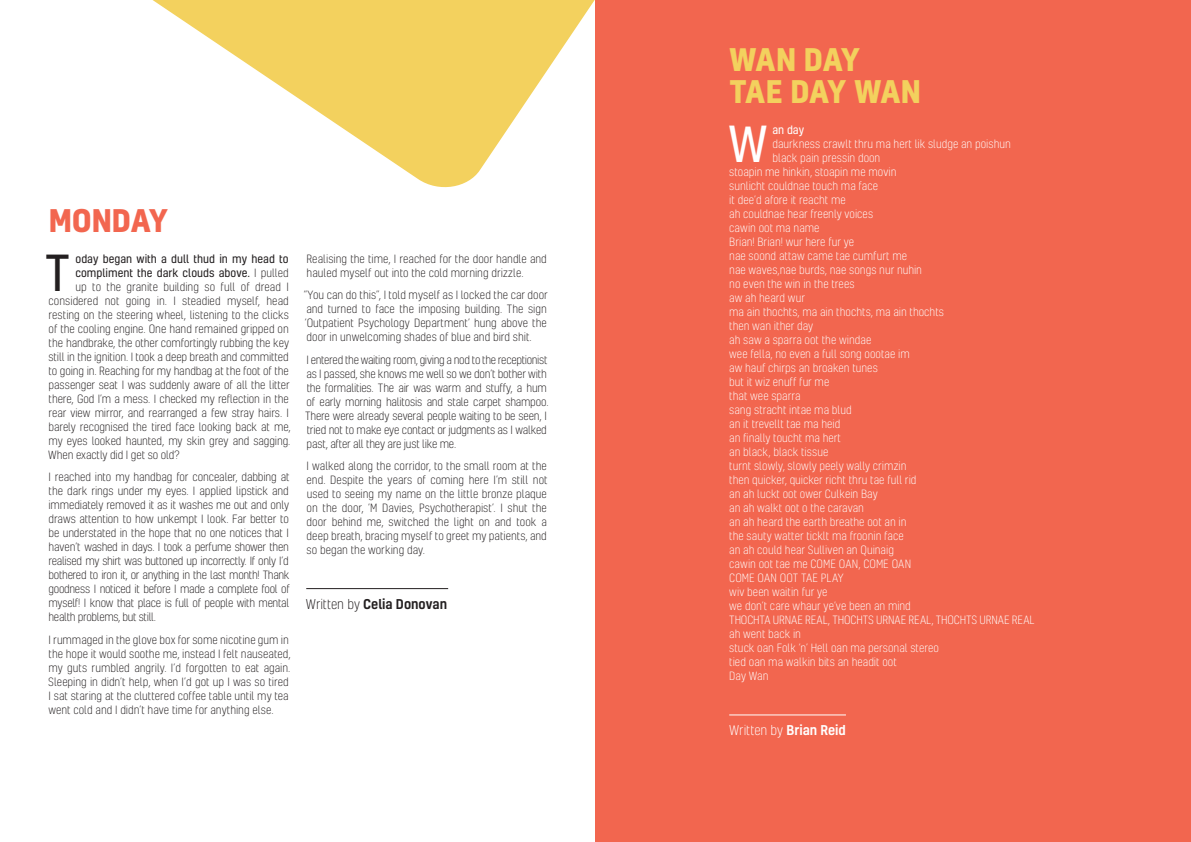
<style>
.page{position:relative;width:1191px;height:842px;background:#fff}
.page>*{position:absolute;margin:0;border:0;box-sizing:border-box;transform-origin:0 0}
.t1{font:47.7px "Kelson";color:#231f20}
.t2{font:47.7px "Kelson";color:#fff}
.t3{font:700 30px/32px "Kelson";letter-spacing:-.03em;color:#f3d15e}
.t4{font:700 30px "Kelson";letter-spacing:-.005em;color:#f2664f}
.Author{font:500 13px "Kelson";color:#231f20}
.Author-2{font:300 13px "Kelson";letter-spacing:-.005em;color:#fff}
.t5{font:300 11px/14px "Kelson";letter-spacing:-.005em;color:#231f20;text-align:justify}
.t6{font:300 11px "Kelson";color:#fff}
.t7{font:11px "Kelson";color:#231f20}
.t8{font:11px "Kelson";color:#fff}
.s1{font-weight:300}
.s2{font-weight:500}
</style>
<div class="page">
<svg style="left:152px;top:0;width:443px;height:188px;fill:#f3d15e"></svg>
<hr style="left:306px;top:588px;width:142px;height:1px;background:#231f20">
<div style="left:595px;top:0;width:596px;height:842px;background:#f2664f"></div>
<hr style="left:729px;top:714px;width:117px;height:1px;background:#fff">
<p class="t4" style="left:49px;top:199px;width:121px">MONDAY</p>
<p class="t1" style="left:45px;top:241px;width:27px">T</p>
<p class="t7" style="left:76px;top:251px;width:215px">oday began with a dull thud in my head to</p>
<p class="t7" style="left:75px;top:265px;width:215px">compliment the dark clouds above. <span class="s1">I pulled</span></p>
<p class="t5" style="left:75px;top:279px;width:215px">up to the granite building so full of dread I</p>
<p class="t5" style="left:49px;top:293px;width:242px">considered not going in. I steadied myself, head</p>
<p class="t5" style="left:49px;top:307px;width:242px">resting on the steering wheel, listening to the clicks</p>
<p class="t5" style="left:49px;top:321px;width:242px">of the cooling engine. One hand remained gripped on</p>
<p class="t5" style="left:49px;top:335px;width:242px">the handbrake, the other comfortingly rubbing the key</p>
<p class="t5" style="left:48px;top:349px;width:242px">still in the ignition. I took a deep breath and committed</p>
<p class="t5" style="left:49px;top:363px;width:242px">to going in. Reaching for my handbag at the foot of the</p>
<p class="t5" style="left:49px;top:377px;width:243px">passenger seat I was suddenly aware of all the litter</p>
<p class="t5" style="left:49px;top:391px;width:242px">there, God I’m a mess. I checked my reflection in the</p>
<p class="t5" style="left:49px;top:405px;width:242px">rear view mirror, and rearranged a few stray hairs. I</p>
<p class="t5" style="left:49px;top:419px;width:244px">barely recognised the tired face looking back at me,</p>
<p class="t5" style="left:49px;top:433px;width:243px">my eyes looked haunted, my skin grey and sagging.</p>
<p class="t5" style="left:48px;top:447px;width:133px">When exactly did I get so old?</p>
<p class="t5" style="left:49px;top:470px;width:243px">I reached into my handbag for concealer, dabbing at the dark rings under my eyes. I applied lipstick and immediately removed it as it washes me out and only draws attention to how unkempt I look. Far better to be understated in the hope that no one notices that I haven’t washed in days. I took a perfume shower then realised my shirt was buttoned up incorrectly. If only I’d bothered to iron it, or anything in the last month! Thank goodness I noticed it before I made a complete fool of myself! I know that place is full of people with mental health problems, but still.</p>
<p class="t5" style="left:48px;top:632px;width:244px;text-align:left">I rummaged in the glove box for some nicotine gum in the hope it would soothe me, instead I felt nauseated, my guts rumbled angrily. I’d forgotten to eat again.<br>Sleeping in didn’t help, when I’d got up I was so tired I sat staring at the cluttered coffee table until my tea went cold and I didn’t have time for anything else.</p>
<p class="t5" style="left:306px;top:251px;width:242px">Realising the time, I reached for the door handle and hauled myself out into the cold morning drizzle.</p>
<p class="t5" style="left:304px;top:288px;width:246px">“You can do this”, I told myself as I locked the car door and turned to face the imposing building. The sign ‘Outpatient Psychology Department’ hung above the door in unwelcoming shades of blue and bird shit.</p>
<p class="t5" style="left:305px;top:352px;width:245px;text-align:left">I entered the waiting room, giving a nod to the receptionist as I passed, she knows me well so we don’t bother with the formalities. The air was warm and stuffy, a hum of early morning halitosis and stale carpet shampoo.<br>There were already several people waiting to be seen, I tried not to make eye contact or judgments as I walked past, after all they are just like me.</p>
<p class="t5" style="left:306px;top:459px;width:243px">I walked along the corridor, to the small room at the end. Despite the years of coming here I’m still not used to seeing my name on the little bronze plaque on the door, ‘M Davies, Psychotherapist’. I shut the door behind me, switched the light on and took a deep breath, bracing myself to greet my patients, and so began the working day.</p>
<p class="Author" style="left:306px;top:595px;width:143px"><span class="s1">Written by</span> Celia Donovan</p>
<p class="t3" style="left:729px;top:43px;width:193px">WAN DAY<br>TAE DAY WAN</p>
<p class="t2" style="left:728px;top:113px;width:41px">W</p>
<p class="t8" style="left:772px;top:123px;width:33px">an day</p>
<p class="t6" style="left:772px;top:137px;width:240px">daurkness crawlt thru ma hert lik sludge an poishun</p>
<p class="t6" style="left:772px;top:151px;width:109px">black pain pressin doon</p>
<p class="t6" style="left:729px;top:165px;width:169px">stoapin me hinkin, stoapin me movin</p>
<p class="t6" style="left:729px;top:179px;width:150px">sunlicht couldnae touch ma face</p>
<p class="t6" style="left:729px;top:193px;width:118px">it dee’d afore it reacht me</p>
<p class="t6" style="left:729px;top:207px;width:145px">ah couldnae hear freenly voices</p>
<p class="t6" style="left:729px;top:221px;width:92px">cawin oot ma name</p>
<p class="t6" style="left:729px;top:235px;width:126px">Brian! Brian! wur here fur ye</p>
<p class="t6" style="left:729px;top:249px;width:179px">nae soond attaw came tae cumfurt me</p>
<p class="t6" style="left:729px;top:263px;width:194px">nae waves,nae burds, nae songs nur nuhin</p>
<p class="t6" style="left:729px;top:277px;width:127px">no even the win in the trees</p>
<p class="t6" style="left:729px;top:291px;width:77px">aw ah heard wur</p>
<p class="t6" style="left:729px;top:305px;width:216px">ma ain thochts, ma ain thochts, ma ain thochts</p>
<p class="t6" style="left:729px;top:319px;width:85px">then wan ither day</p>
<p class="t6" style="left:729px;top:333px;width:144px">ah saw a sparra oot the windae</p>
<p class="t6" style="left:729px;top:347px;width:182px">wee fella, no even a full song oootae im</p>
<p class="t6" style="left:729px;top:361px;width:150px">aw hauf chirps an broaken tunes</p>
<p class="t6" style="left:729px;top:375px;width:102px">but it wiz enuff fur me</p>
<p class="t6" style="left:729px;top:389px;width:73px">that wee sparra</p>
<p class="t6" style="left:729px;top:403px;width:124px">sang stracht intae ma blud</p>
<p class="t6" style="left:729px;top:417px;width:113px">an it trevellt tae ma heid</p>
<p class="t6" style="left:729px;top:431px;width:113px">an finally toucht ma hert</p>
<p class="t6" style="left:729px;top:445px;width:101px">an black, black tissue</p>
<p class="t6" style="left:729px;top:459px;width:179px">turnt slowly, slowly peely wally crimzin</p>
<p class="t6" style="left:729px;top:473px;width:189px">then quicker, quicker richt thru tae full rid</p>
<p class="t6" style="left:729px;top:487px;width:150px">an ah luckt oot ower Culkein Bay</p>
<p class="t6" style="left:729px;top:501px;width:136px">an ah walkt oot o the caravan</p>
<p class="t6" style="left:729px;top:515px;width:179px">an ah heard the earth breathe oot an in</p>
<p class="t6" style="left:729px;top:529px;width:176px">the sauty watter ticklt ma froonin face</p>
<p class="t6" style="left:729px;top:543px;width:166px">an ah could hear Sulliven an Quinaig</p>
<p class="t6" style="left:729px;top:557px;width:183px">cawin oot tae me COME OAN, COME OAN</p>
<p class="t6" style="left:729px;top:571px;width:116px">COME OAN OOT TAE PLAY</p>
<p class="t6" style="left:729px;top:585px;width:100px">wiv been waitin fur ye</p>
<p class="t6" style="left:729px;top:599px;width:183px">we don’t care whaur ye’ve been an mind</p>
<p class="t6" style="left:729px;top:613px;width:307px">THOCHTA URNAE REAL, THOCHTS URNAE REAL, THOCHTS URNAE REAL</p>
<p class="t6" style="left:729px;top:627px;width:73px">ah went back in</p>
<p class="t6" style="left:729px;top:641px;width:211px">stuck oan Folk ‘n’ Hell oan ma personal stereo</p>
<p class="t6" style="left:729px;top:655px;width:169px">tied oan ma walkin bits an headit oot</p>
<p class="t6" style="left:729px;top:669px;width:41px">Day Wan</p>
<p class="Author-2" style="left:729px;top:722px;width:118px">Written by <span class="s2">Brian Reid</span></p>
</div>
